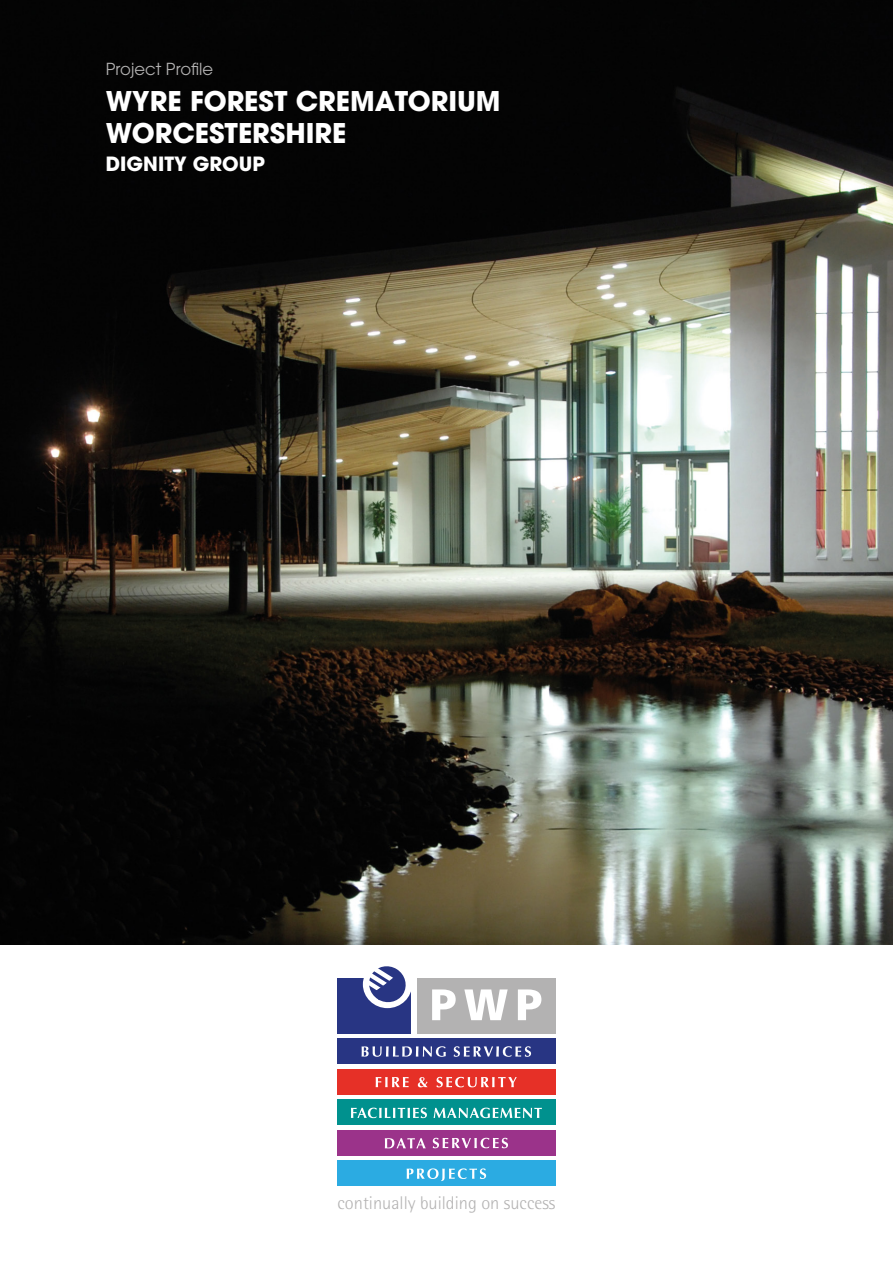
<style>
.page{position:relative;width:893px;height:1263px;background:#fff}
.page>*{position:absolute;margin:0;border:0;box-sizing:border-box;transform-origin:0 0}
.t1{font:700 27px/31.5px "Avant Garde";color:#fff}
.t2{font:700 19.5px "Avant Garde";color:#fff}
.t3{font:300 18.45px "Rotis Semi Sans";color:#b3b2b2}
.t4{font:16.5px "Avant Garde";color:#b3b2b2}
</style>
<div class="page">
<div style="left:337px;top:978px;width:74px;height:55px;background:#283583"></div>
<div style="left:363px;top:960px;width:49px;height:48px;background:#fff;border-radius:50%"></div>
<svg style="left:365px;top:966px;width:43px;height:39px"></svg>
<div style="left:417px;top:978px;width:138px;height:55px;background:#b3b2b2"></div>
<div style="left:337px;top:1038px;width:218px;height:26px;background:#283583"></div>
<svg style="left:432px;top:989px;width:109px;height:31px"></svg>
<svg style="left:362px;top:1046px;width:169px;height:11px"></svg>
<div style="left:337px;top:1069px;width:218px;height:25px;background:#e63027"></div>
<svg style="left:376px;top:1077px;width:33px;height:10px"></svg>
<svg style="left:418px;top:1077px;width:10px;height:10px"></svg>
<svg style="left:436px;top:1077px;width:81px;height:10px"></svg>
<div style="left:337px;top:1100px;width:218px;height:25px;background:#00918e"></div>
<svg style="left:351px;top:1107px;width:76px;height:11px"></svg>
<svg style="left:434px;top:1107px;width:108px;height:11px"></svg>
<div style="left:337px;top:1161px;width:218px;height:25px;background:#2babe2"></div>
<svg style="left:407px;top:1168px;width:79px;height:13px"></svg>
<div style="left:337px;top:1130px;width:218px;height:25px;background:#9b338a"></div>
<svg style="left:385px;top:1138px;width:41px;height:10px"></svg>
<svg style="left:433px;top:1138px;width:75px;height:10px"></svg>
<img style="left:0;top:0;width:893px;height:945px">
<p class="t4" style="left:106px;top:60px;width:109px">Project Profile</p>
<p class="t1" style="left:106px;top:85px;width:396px">WYRE FOREST CREMATORIUM<br>WORCESTERSHIRE</p>
<p class="t2" style="left:106px;top:151px;width:161px">DIGNITY GROUP</p>
<p class="t3" style="left:337px;top:1192px;width:219px">continually building on success</p>
</div>
